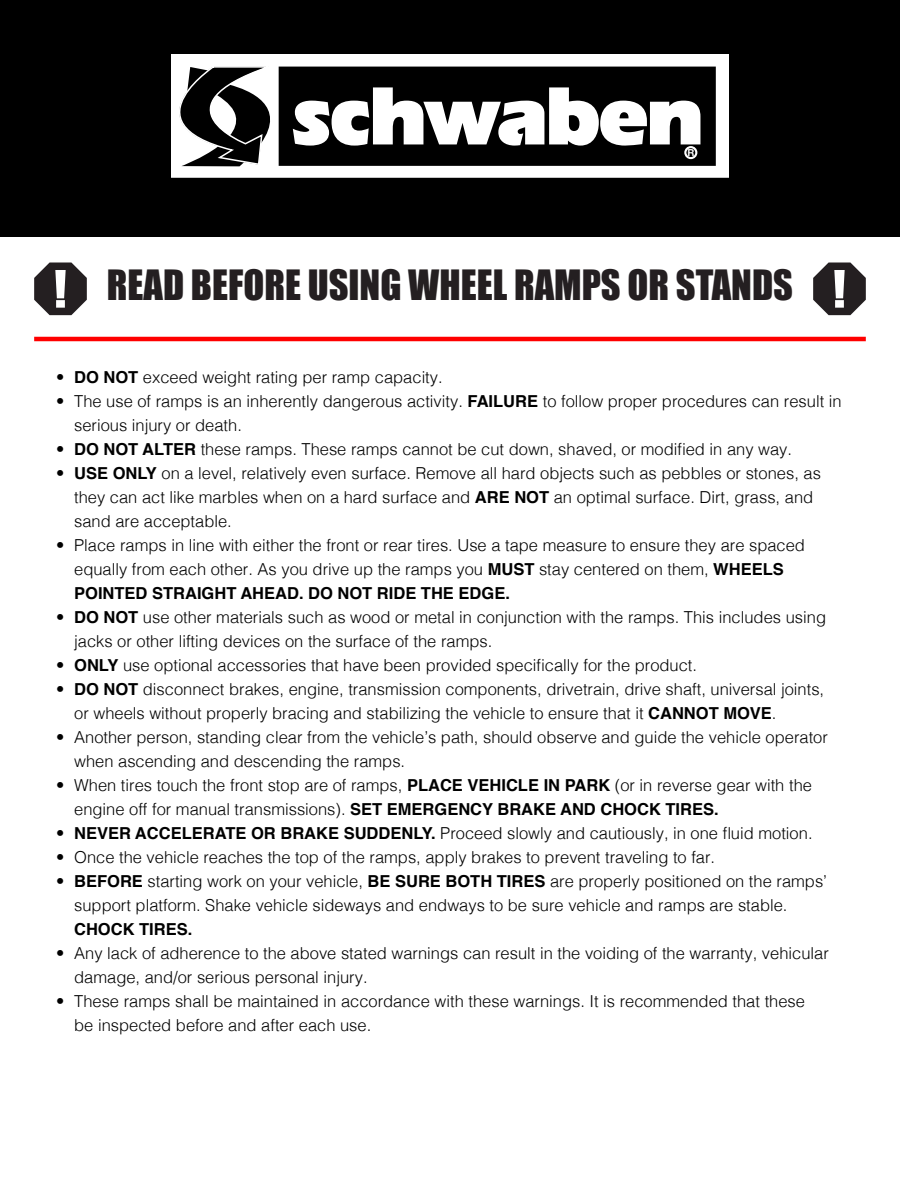
<style>
.page{position:relative;width:900px;height:1200px;background:#fff}
.page>*{position:absolute;margin:0;border:0;box-sizing:border-box;transform-origin:0 0}
.t1{font:38.4px "Impact";color:#241f21}
.t2{font:300 16.5px "Helvetica";color:#000}
.t3{font:700 16.5px "Helvetica";color:#000}
.t4{font:700 9.6px "Helvetica Neue";color:#fff}
.s1{font-weight:700}
</style>
<div class="page">
<div style="left:0;top:1px;width:900px;height:236px;background:#000"></div>
<svg style="left:171px;top:54px;width:558px;height:124px"></svg>
<svg style="left:171px;top:62px;width:107px;height:104px"></svg>
<svg style="left:34px;top:262px;width:53px;height:53px"></svg>
<svg style="left:813px;top:262px;width:53px;height:53px"></svg>
<hr style="left:34px;top:337px;width:832px;height:4px;background:#f00">
<p class="t4" style="left:687px;top:145px;width:8px">R</p>
<h1 class="t1" style="left:107px;top:255px;width:688px">READ BEFORE USING WHEEL RAMPS OR STANDS</h1>
<p class="t2" style="left:56px;top:363px;width:388px">• <span class="s1">DO NOT</span> exceed weight rating per ramp capacity.</p>
<p class="t2" style="left:56px;top:387px;width:787px">• The use of ramps is an inherently dangerous activity. <span class="s1">FAILURE</span> to follow proper procedures can result in</p>
<p class="t2" style="left:74px;top:411px;width:169px">serious injury or death.</p>
<p class="t2" style="left:56px;top:435px;width:737px">• <span class="s1">DO NOT ALTER</span> these ramps. These ramps cannot be cut down, shaved, or modified in any way.</p>
<p class="t2" style="left:56px;top:459px;width:766px">• <span class="s1">USE ONLY</span> on a level, relatively even surface. Remove all hard objects such as pebbles or stones, as</p>
<p class="t2" style="left:74px;top:483px;width:741px">they can act like marbles when on a hard surface and <span class="s1">ARE NOT</span> an optimal surface. Dirt, grass, and</p>
<p class="t2" style="left:74px;top:507px;width:159px">sand are acceptable.</p>
<p class="t2" style="left:56px;top:531px;width:750px">• Place ramps in line with either the front or rear tires. Use a tape measure to ensure they are spaced</p>
<p class="t2" style="left:74px;top:555px;width:711px">equally from each other. As you drive up the ramps you <span class="s1">MUST</span> stay centered on them, <span class="s1">WHEELS</span></p>
<p class="t3" style="left:74px;top:580px;width:437px">POINTED STRAIGHT AHEAD. DO NOT RIDE THE EDGE.</p>
<p class="t2" style="left:56px;top:603px;width:771px">• <span class="s1">DO NOT</span> use other materials such as wood or metal in conjunction with the ramps. This includes using</p>
<p class="t2" style="left:74px;top:627px;width:420px">jacks or other lifting devices on the surface of the ramps.</p>
<p class="t2" style="left:56px;top:651px;width:642px">• <span class="s1">ONLY</span> use optional accessories that have been provided specifically for the product.</p>
<p class="t2" style="left:56px;top:675px;width:770px">• <span class="s1">DO NOT</span> disconnect brakes, engine, transmission components, drivetrain, drive shaft, universal joints,</p>
<p class="t2" style="left:74px;top:699px;width:704px">or wheels without properly bracing and stabilizing the vehicle to ensure that it <span class="s1">CANNOT MOVE</span>.</p>
<p class="t2" style="left:56px;top:723px;width:773px">• Another person, standing clear from the vehicle’s path, should observe and guide the vehicle operator</p>
<p class="t2" style="left:74px;top:747px;width:333px">when ascending and descending the ramps.</p>
<p class="t2" style="left:56px;top:771px;width:757px">• When tires touch the front stop are of ramps, <span class="s1">PLACE VEHICLE IN PARK</span> (or in reverse gear with the</p>
<p class="t2" style="left:74px;top:795px;width:646px">engine off for manual transmissions). <span class="s1">SET EMERGENCY BRAKE AND CHOCK TIRES.</span></p>
<p class="t2" style="left:56px;top:819px;width:758px">• <span class="s1">NEVER ACCELERATE OR BRAKE SUDDENLY.</span> Proceed slowly and cautiously, in one fluid motion.</p>
<p class="t2" style="left:56px;top:843px;width:661px">• Once the vehicle reaches the top of the ramps, apply brakes to prevent traveling to far.</p>
<p class="t2" style="left:56px;top:867px;width:772px">• <span class="s1">BEFORE</span> starting work on your vehicle, <span class="s1">BE SURE BOTH TIRES</span> are properly positioned on the ramps’</p>
<p class="t2" style="left:74px;top:891px;width:715px">support platform. Shake vehicle sideways and endways to be sure vehicle and ramps are stable.</p>
<p class="t3" style="left:74px;top:916px;width:120px">CHOCK TIRES.</p>
<p class="t2" style="left:56px;top:939px;width:774px">• Any lack of adherence to the above stated warnings can result in the voiding of the warranty, vehicular</p>
<p class="t2" style="left:74px;top:963px;width:295px">damage, and/or serious personal injury.</p>
<p class="t2" style="left:56px;top:987px;width:750px">• These ramps shall be maintained in accordance with these warnings. It is recommended that these</p>
<p class="t2" style="left:74px;top:1011px;width:299px">be inspected before and after each use.</p>
</div>
